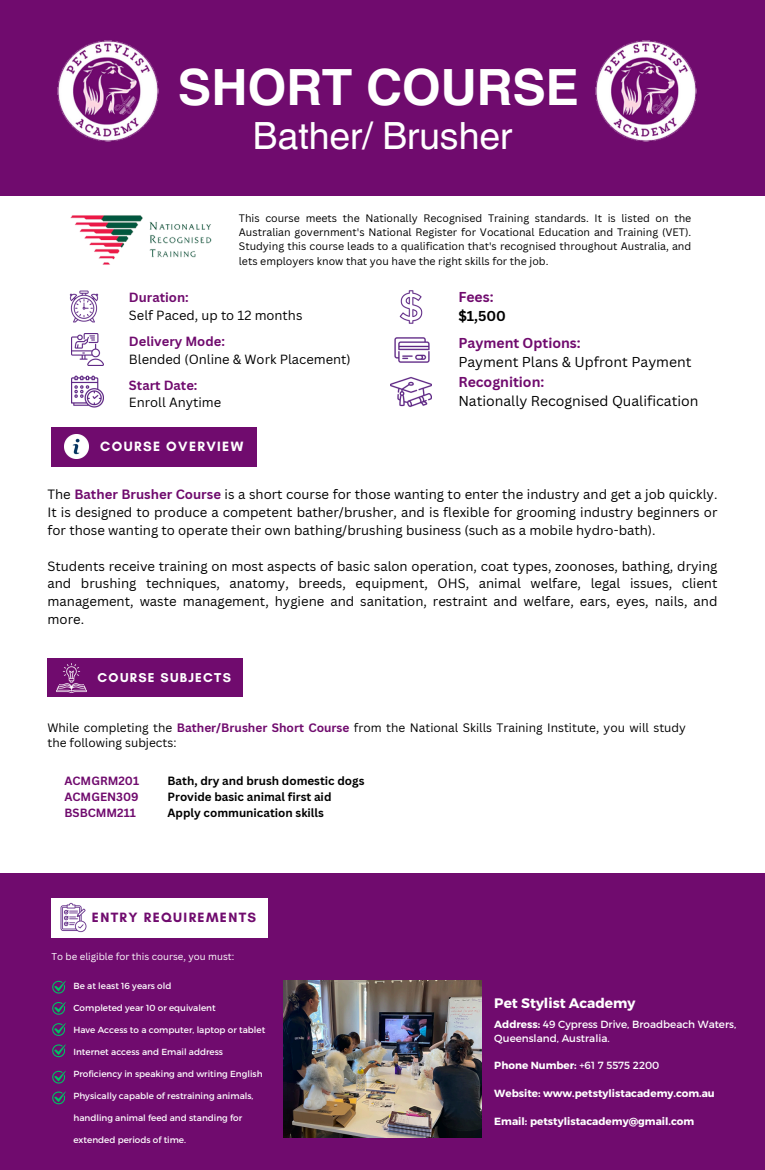
<style>
.page{position:relative;width:765px;height:1170px;background:#fff}
.page>*{position:absolute;margin:0;border:0;box-sizing:border-box;transform-origin:0 0}
.t1{font:700 50px "Helvetica World";color:#fff}
.t2{font:37.5px "Helvetica World";color:#fff}
.t3{font:14px/18.8px "Canva Sans";color:#000}
.t4{font:700 14px/18.8px "Canva Sans";color:#000}
.t5{font:700 13.75px "Montserrat";color:#fff}
.t6{font:700 13.75px "Glacial Indifference";letter-spacing:.1em;color:#700b6e}
.t7{font:700 13.75px "Glacial Indifference";letter-spacing:.1em;color:#fff}
.t8{font:13.12px/17.8px "Canva Sans";color:#000;text-align:justify}
.t9{font:700 13.12px "Glacial Indifference";letter-spacing:.1em;color:#fff}
.t10{font:13px/17.8px "Canva Sans";color:#000}
.t11{font:11.88px/16px "Canva Sans";color:#000}
.t12{font:700 11.62px "Canva Sans";color:#000}
.t13{font:700 11.62px/16px "Canva Sans";color:#700b6e}
.t14{font:10.62px/14.1px "Canva Sans";color:#000;text-align:justify}
.t15{font:700 10.38px "Montserrat";color:#fff}
.t16{font:10.38px "Montserrat";color:#fff}
.t17{font:9.75px "Canva Sans";color:#fff}
.t18{font:8.88px "Montserrat";color:#fff}
.s1{font-weight:700;color:#700b6e}
.s2{color:#700b6e}
.s3{font-weight:700}
.s4{font-weight:400}
</style>
<div class="page">
<div style="left:0;top:0;width:765px;height:196px;background:#700b6e"></div>
<img style="left:57px;top:40px;width:102px;height:102px">
<img style="left:70px;top:215px;width:142px;height:50px">
<div style="left:0;top:874px;width:765px;height:296px;background:#700b6e"></div>
<img style="left:284px;top:981px;width:197px;height:156px">
<img style="left:69px;top:291px;width:30px;height:31px">
<img style="left:72px;top:334px;width:31px;height:32px">
<img style="left:72px;top:375px;width:31px;height:32px">
<img style="left:399px;top:290px;width:24px;height:34px">
<img style="left:394px;top:337px;width:36px;height:26px">
<img style="left:391px;top:377px;width:41px;height:31px">
<div style="left:52px;top:427px;width:205px;height:40px;background:#700b6e"></div>
<img style="left:64px;top:434px;width:25px;height:25px">
<div style="left:52px;top:898px;width:216px;height:40px;background:#fff"></div>
<img style="left:60px;top:902px;width:27px;height:30px">
<svg style="left:52px;top:981px;width:14px;height:13px"></svg>
<svg style="left:52px;top:1002px;width:14px;height:13px"></svg>
<svg style="left:52px;top:1023px;width:14px;height:13px"></svg>
<svg style="left:52px;top:1044px;width:14px;height:13px"></svg>
<svg style="left:52px;top:1071px;width:14px;height:13px"></svg>
<div style="left:48px;top:658px;width:195px;height:38px;background:#700b6e"></div>
<img style="left:57px;top:663px;width:29px;height:29px">
<svg style="left:52px;top:1091px;width:14px;height:13px"></svg>
<img style="left:595px;top:40px;width:102px;height:102px">
<p class="t1" style="left:178px;top:46px;width:403px">SHORT COURSE</p>
<p class="t2" style="left:253px;top:114px;width:261px">Bather/ Brusher</p>
<h4 class="t14" style="left:239px;top:211px;width:454px">This course meets the Nationally Recognised Training standards. It is listed on the Australian government's National Register for Vocational Education and Training (VET).<br>Studying this course leads to a qualification that's recognised throughout Australia, and lets employers know that you have the right skills for the job.</h4>
<h5 class="t10" style="left:129px;top:289px;width:175px"><span class="s1">Duration:<br></span>Self Paced, up to 12 months</h5>
<h5 class="t10" style="left:129px;top:332px;width:223px"><span class="s1">Delivery Mode:<br></span>Blended (Online &amp; Work Placement)</h5>
<p class="t10" style="left:129px;top:376px;width:94px"><span class="s1">Start Date:<br></span>Enroll Anytime</p>
<h3 class="t4" style="left:458px;top:287px;width:49px"><span class="s2">Fees: </span>$1,500</h3>
<h5 class="t3" style="left:458px;top:333px;width:235px"><span class="s1">Payment Options:<br></span>Payment Plans &amp; Upfront Payment</h5>
<h5 class="t3" style="left:458px;top:372px;width:242px"><span class="s1">Recognition:<br></span>Nationally Recognised Qualification</h5>
<p class="t7" style="left:100px;top:438px;width:144px">COURSE OVERVIEW</p>
<h1 class="t8" style="left:48px;top:485px;width:671px">The <span class="s1">Bather Brusher Course</span> is a short course for those wanting to enter the industry and get a job quickly.<br>It is designed to produce a competent bather/brusher, and is flexible for grooming industry beginners or for those wanting to operate their own bathing/brushing business (such as a mobile hydro-bath).</h1>
<p class="t8" style="left:48px;top:557px;width:671px">Students receive training on most aspects of basic salon operation, coat types, zoonoses, bathing, drying and brushing techniques, anatomy, breeds, equipment, OHS, animal welfare, legal issues, client management, waste management, hygiene and sanitation, restraint and welfare, ears, eyes, nails, and more.</p>
<p class="t9" style="left:98px;top:669px;width:135px">COURSE SUBJECTS</p>
<p class="t11" style="left:48px;top:719px;width:640px">While completing the <span class="s1">Bather/Brusher Short Course</span> from the National Skills Training Institute, you will study the following subjects:</p>
<p class="t13" style="left:64px;top:773px;width:76px">ACMGRM201<br>ACMGEN309</p>
<p class="t13" style="left:64px;top:805px;width:73px">BSBCMM211</p>
<p class="t12" style="left:168px;top:773px;width:198px">Bath, dry and brush domestic dogs</p>
<p class="t12" style="left:168px;top:789px;width:165px">Provide basic animal first aid</p>
<p class="t12" style="left:168px;top:805px;width:158px">Apply communication skills</p>
<p class="t6" style="left:92px;top:909px;width:166px">ENTRY REQUIREMENTS</p>
<p class="t17" style="left:52px;top:950px;width:184px">To be eligible for this course, you must:</p>
<h3 class="t18" style="left:73px;top:980px;width:99px">Be at least 16 years old</h3>
<p class="t18" style="left:73px;top:1002px;width:144px">Completed year 10 or equivalent</p>
<p class="t18" style="left:73px;top:1024px;width:193px">Have Access to a computer, laptop or tablet</p>
<p class="t18" style="left:73px;top:1046px;width:151px">Internet access and Email address</p>
<p class="t18" style="left:73px;top:1068px;width:191px">Proficiency in speaking and writing English</p>
<p class="t18" style="left:73px;top:1090px;width:182px">Physically capable of restraining animals,</p>
<p class="t18" style="left:73px;top:1112px;width:170px">handling animal feed and standing for</p>
<p class="t18" style="left:73px;top:1134px;width:114px">extended periods of time.</p>
<p class="t5" style="left:494px;top:994px;width:143px">Pet Stylist Academy</p>
<p class="t16" style="left:494px;top:1017px;width:243px"><span class="s3">Address:</span> 49 Cypress Drive, Broadbeach Waters,</p>
<h3 class="t16" style="left:494px;top:1031px;width:117px">Queensland, Australia.</h3>
<p class="t15" style="left:494px;top:1059px;width:167px">Phone Number: <span class="s4">+61 7 5575 2200</span></p>
<h6 class="t15" style="left:494px;top:1087px;width:222px">Website: www.petstylistacademy.com.au</h6>
<p class="t15" style="left:494px;top:1114px;width:201px">Email: petstylistacademy@gmail.com</p>
</div>
